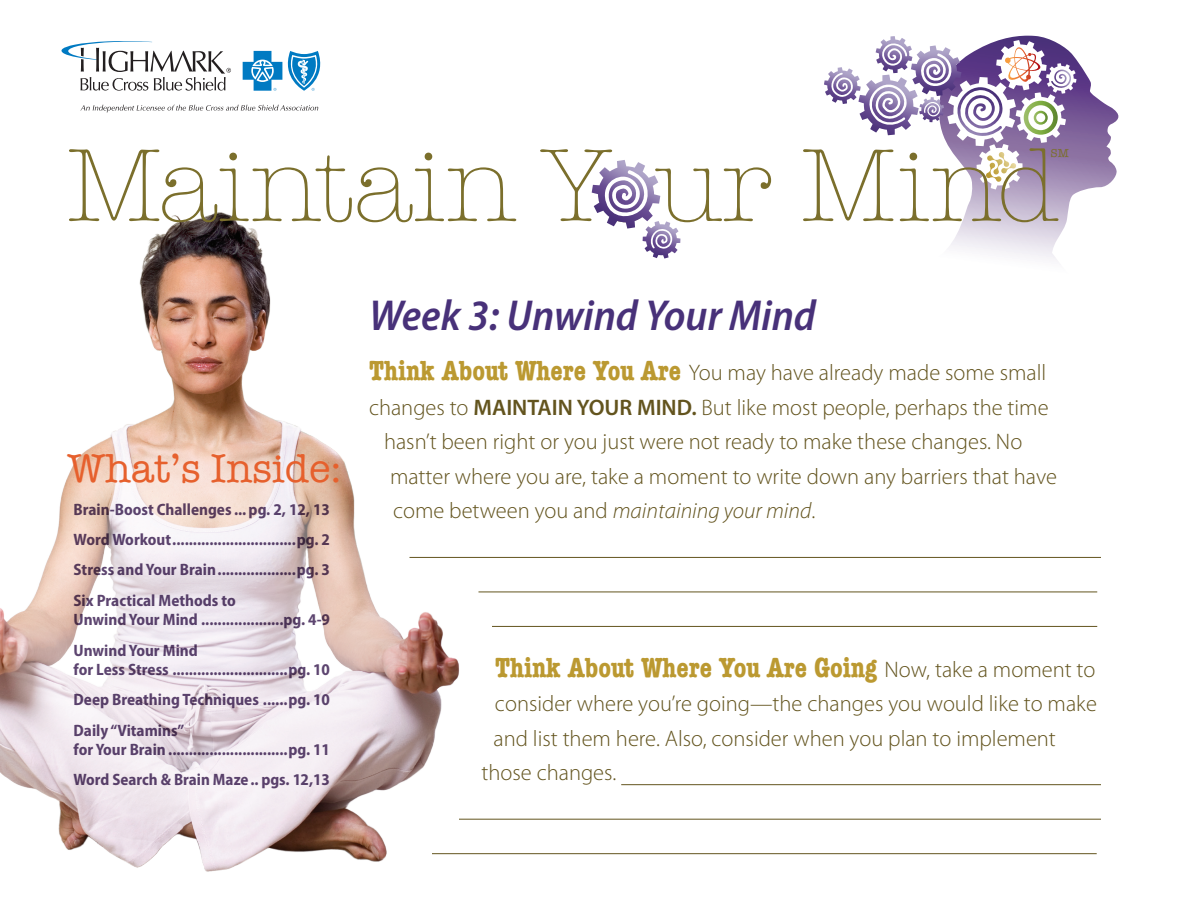
<style>
.page{position:relative;width:1188px;height:918px;background:#fff}
.page>*{position:absolute;margin:0;border:0;box-sizing:border-box;transform-origin:0 0}
.t1{font:300 106.5px "American Typewriter";color:#7b6f2c}
.t2{font:italic 600 semi-condensed 43.5px "Myriad Pro";color:#483179}
.t3{font:40.65px "American Typewriter";color:#e6602d}
.t4{font:700 condensed 28.5px "American Typewriter";color:#bb9931}
.t5{font:300 22.5px "Myriad Pro";color:#63541e}
.t6{font:italic 300 22.5px "Myriad Pro";color:#63541e}
.t7{font:700 semi-condensed 16.5px/30.3px "Myriad Pro";color:#5d4570;text-align:justify}
.t8{font:11.7px "American Typewriter";color:#7b6f2c}
.s1{font-family:"American Typewriter";font-weight:700;font-stretch:condensed;font-size:28.5px;color:#bb9931}
.s2{font-weight:600}
.s3{font-style:normal}
.s4{font-family:"Myriad Pro";font-weight:300;font-stretch:normal;font-size:22.5px;color:#63541e}
</style>
<div class="page">
<img style="left:0;top:212px;width:482px;height:660px">
<svg style="left:0;top:429px;width:404px;height:407px"></svg>
<hr style="left:410px;top:557px;width:691px;height:1px;background:#63541e">
<hr style="left:478px;top:592px;width:619px;height:1px;background:#63541e">
<hr style="left:492px;top:626px;width:605px;height:1px;background:#63541e">
<hr style="left:621px;top:784px;width:480px;height:1px;background:#63541e">
<hr style="left:459px;top:819px;width:642px;height:1px;background:#63541e">
<hr style="left:432px;top:853px;width:665px;height:1px;background:#63541e">
<svg style="left:950px;top:60px;width:169px;height:200px"></svg>
<svg style="left:824px;top:36px;width:253px;height:154px"></svg>
<svg style="left:592px;top:160px;width:88px;height:99px"></svg>
<svg style="left:243px;top:51px;width:78px;height:40px"></svg>
<svg style="left:80px;top:105px;width:238px;height:7px"></svg>
<svg style="left:61px;top:41px;width:170px;height:50px"></svg>
<h1 class="t1" style="left:66px;top:107px;width:995px">Maintain Your Mind</h1>
<p class="t8" style="left:1051px;top:144px;width:20px">SM</p>
<h3 class="t3" style="left:68px;top:438px;width:276px">What’s Inside:</h3>
<p class="t7" style="left:74px;top:494px;width:258px">Brain-Boost Challenges ...pg. 2, 12, 13<br>Word Workout..............................pg. 2<br>Stress and Your Brain...................pg. 3<br>Six Practical Methods to</p>
<p class="t7" style="left:74px;top:605px;width:258px">Unwind Your Mind ....................pg. 4-9<br>Unwind Your Mind</p>
<p class="t7" style="left:74px;top:655px;width:258px">for Less Stress ............................pg. 10<br>Deep Breathing Techniques ......pg. 10<br>Daily “Vitamins”</p>
<p class="t7" style="left:74px;top:735px;width:258px">for Your Brain .............................pg. 11<br>Word Search &amp; Brain Maze.. pgs. 12,13</p>
<h2 class="t2" style="left:369px;top:292px;width:448px">Week 3: Unwind Your Mind</h2>
<h3 class="t5" style="left:369px;top:361px;width:679px"><span class="s1">Think About Where You Are</span> You may have already made some small</h3>
<h3 class="t5" style="left:369px;top:395px;width:681px">changes to <span class="s2">MAINTAIN YOUR MIND.</span> But like most people, perhaps the time</h3>
<h3 class="t5" style="left:384px;top:430px;width:640px">hasn’t been right or you just were not ready to make these changes. No</h3>
<h3 class="t5" style="left:390px;top:464px;width:668px">matter where you are, take a moment to write down any barriers that have</h3>
<h3 class="t6" style="left:393px;top:499px;width:424px"><span class="s3">come between you and</span> maintaining your mind<span class="s3">.</span></h3>
<h3 class="t4" style="left:495px;top:644px;width:602px">Think About Where You Are Going <span class="s4">Now, take a moment to</span></h3>
<h3 class="t5" style="left:495px;top:691px;width:603px">consider where you’re going—the changes you would like to make</h3>
<h3 class="t5" style="left:493px;top:726px;width:564px">and list them here. Also, consider when you plan to implement</h3>
<h3 class="t5" style="left:481px;top:760px;width:136px">those changes.</h3>
</div>
